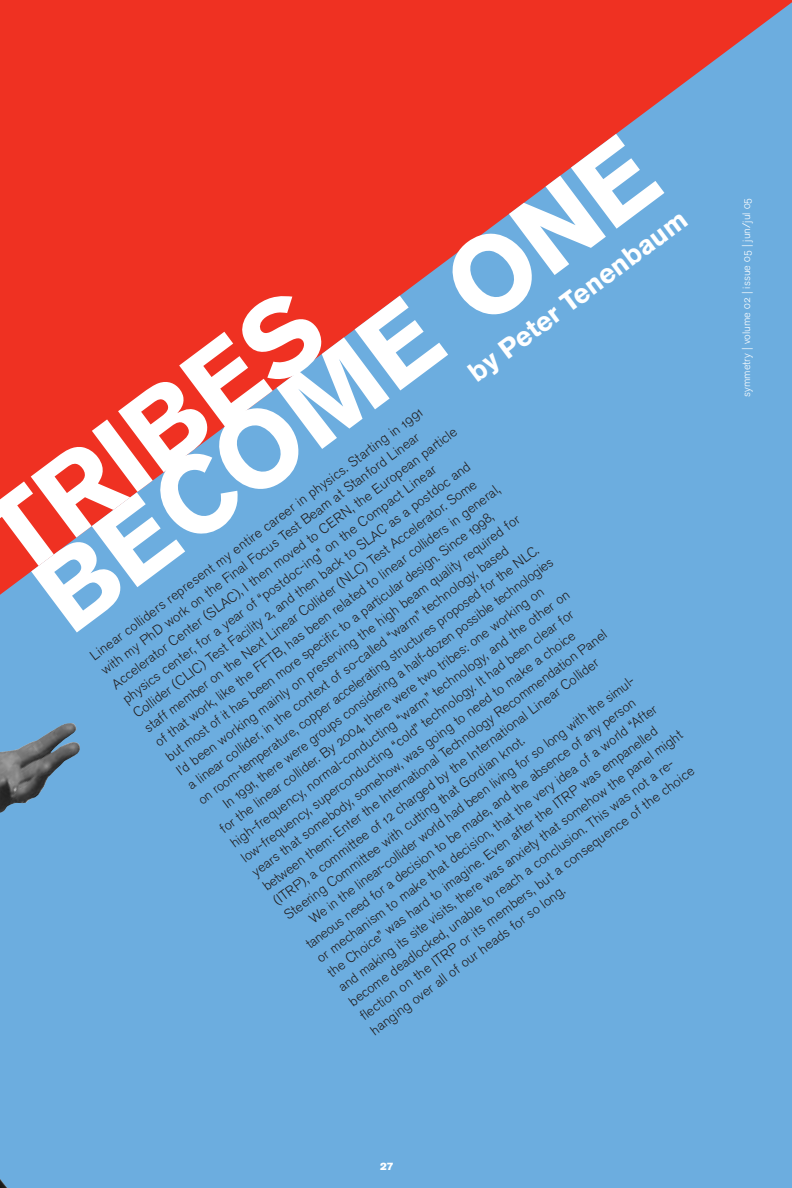
<style>
.page{position:relative;width:792px;height:1188px;background:#6caddf}
.page>*{position:absolute;margin:0;border:0;box-sizing:border-box;transform-origin:0 0}
.t1{font:700 27px "Akzidenz Grotesk BE";color:#fff}
.t2{font:13.8px "Akzidenz Grotesk BE Light Os F";color:#231f20}
.t3{font:10.8px "Akzidenz Grotesk BE Light Os F";color:#fff}
.t4{font:10.5px "Akzidenz Grotesk BE Super";color:#fff}
</style>
<div class="page">
<svg style="left:0;top:0;width:664px;height:632px;background:#bf7681"></svg>
<img style="left:0;top:700px;width:80px;height:488px">
<h1 class="t1" style="left:466px;top:368px;width:267px;rotate:-37deg">by Peter Tenenbaum</h1>
<p class="t2" style="left:89px;top:654px;width:413px;rotate:-37deg">Linear colliders represent my entire career in physics. Starting in 1991</p>
<p class="t2" style="left:111px;top:682px;width:429px;rotate:-37deg">Accelerator Center (SLAC), I then moved to CERN, the European particle</p>
<p class="t2" style="left:100px;top:668px;width:395px;rotate:-37deg">with my PhD work on the Final Focus Test Beam at Stanford Linear</p>
<p class="t2" style="left:132px;top:711px;width:419px;rotate:-37deg">Collider (CLIC) Test Facility 2, and then back to SLAC as a postdoc and</p>
<p class="t2" style="left:121px;top:697px;width:390px;rotate:-37deg">physics center, for a year of “postdoc-ing” on the Compact Linear</p>
<p class="t2" style="left:143px;top:726px;width:413px;rotate:-37deg">staff member on the Next Linear Collider (NLC) Test Accelerator. Some</p>
<p class="t2" style="left:154px;top:740px;width:429px;rotate:-37deg">of that work, like the FFTB, has been related to linear colliders in general,</p>
<p class="t2" style="left:165px;top:754px;width:407px;rotate:-37deg">but most of it has been more specifi c to a particular design. Since 1998,</p>
<p class="t2" style="left:175px;top:769px;width:427px;rotate:-37deg">I’d been working mainly on preserving the high beam quality required for</p>
<p class="t2" style="left:186px;top:783px;width:399px;rotate:-37deg">a linear collider, in the context of so-called “warm” technology, based</p>
<p class="t2" style="left:197px;top:798px;width:423px;rotate:-37deg">on room-temperature, copper accelerating structures proposed for the NLC.</p>
<p class="t2" style="left:222px;top:801px;width:410px;rotate:-37deg">In 1991, there were groups considering a half-dozen possible technologies</p>
<p class="t2" style="left:218px;top:826px;width:403px;rotate:-37deg">for the linear collider. By 2004, there were two tribes: one working on</p>
<p class="t2" style="left:229px;top:841px;width:421px;rotate:-37deg">high-frequency, normal-conducting “warm” technology, and the other on</p>
<p class="t2" style="left:240px;top:855px;width:413px;rotate:-37deg">low-frequency, superconducting “cold” technology. It had been clear for</p>
<p class="t2" style="left:262px;top:884px;width:427px;rotate:-37deg">between them: Enter the International Technology Recommendation Panel</p>
<p class="t2" style="left:251px;top:870px;width:402px;rotate:-37deg">years that somebody, somehow, was going to need to make a choice</p>
<p class="t2" style="left:272px;top:899px;width:404px;rotate:-37deg">(ITRP), a committee of 12 charged by the International Linear Collider</p>
<p class="t2" style="left:308px;top:917px;width:403px;rotate:-37deg">We in the linear-collider world had been living for so long with the simul-</p>
<p class="t2" style="left:305px;top:942px;width:410px;rotate:-37deg">taneous need for a decision to be made, and the absence of any person</p>
<p class="t2" style="left:316px;top:956px;width:423px;rotate:-37deg">or mechanism to make that decision, that the very idea of a world “After</p>
<p class="t2" style="left:326px;top:971px;width:410px;rotate:-37deg">the Choice” was hard to imagine. Even after the ITRP was empanelled</p>
<p class="t2" style="left:337px;top:985px;width:428px;rotate:-37deg">and making its site visits, there was anxiety that somehow the panel might</p>
<p class="t2" style="left:283px;top:913px;width:298px;rotate:-37deg">Steering Committee with cutting that Gordian knot.</p>
<p class="t2" style="left:348px;top:999px;width:403px;rotate:-37deg">become deadlocked, unable to reach a conclusion. This was not a re-</p>
<p class="t2" style="left:359px;top:1014px;width:416px;rotate:-37deg">fl ection on the ITRP or its members, but a consequence of the choice</p>
<p class="t2" style="left:369px;top:1028px;width:240px;rotate:-37deg">hanging over all of our heads for so long.</p>
<p class="t3" style="left:743px;top:397px;width:200px;rotate:-90deg">symmetry | volume 02 | issue 05 | jun/jul 05</p>
<p class="t4" style="left:380px;top:1163px;width:15px">27</p>
</div>
